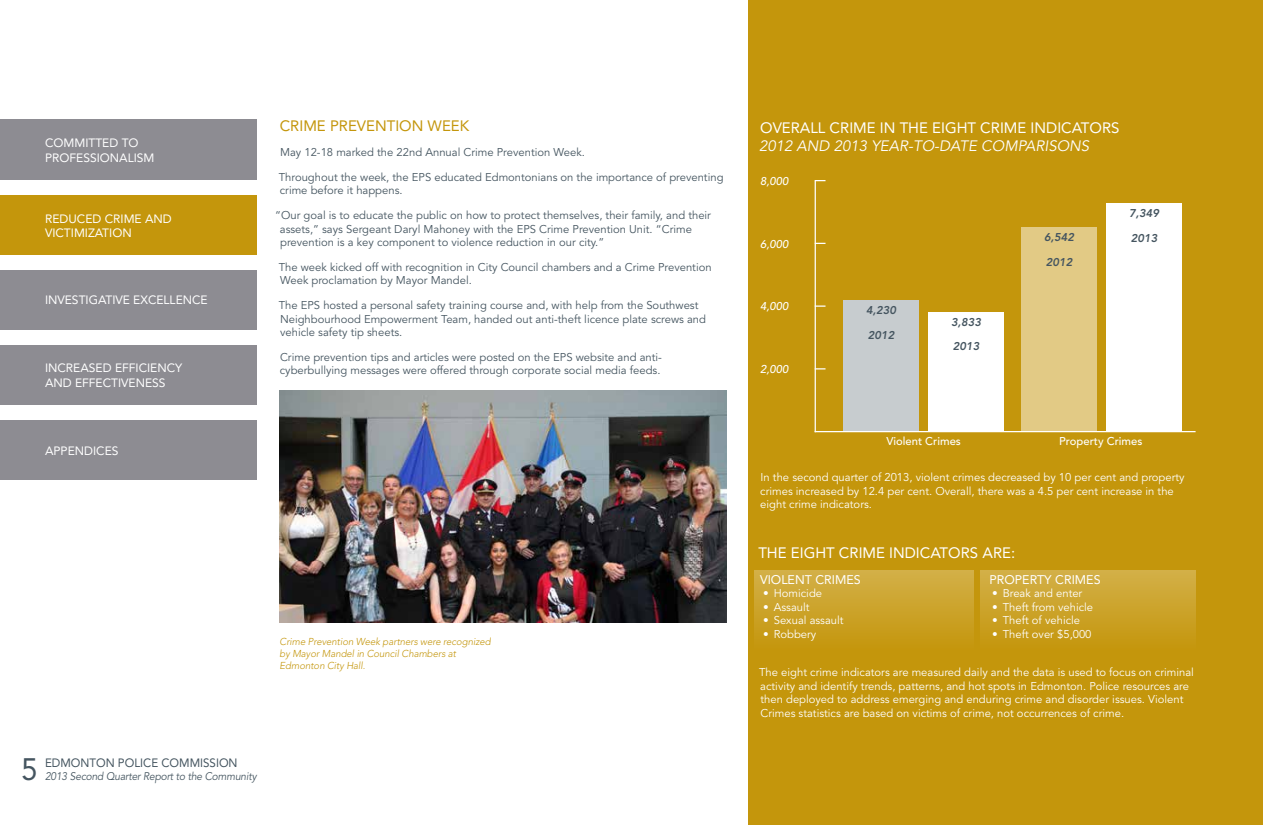
<style>
.page{position:relative;width:1263px;height:825px;background:#fff}
.page>*{position:absolute;margin:0;border:0;box-sizing:border-box;transform-origin:0 0}
.t1{font:30.75px "Avenir";color:#455560;scale:.96 1}
.t2{font:15px "Avenir";color:#fff}
.t3{font:italic 15px "Avenir";color:#fff}
.t4{font:15px "Avenir";color:#c4960c}
.t5{font:12.5px "Avenir";color:#fff}
.t6{font:12px/14.4px "Avenir";color:#fff}
.t7{font:12px "Avenir";color:#455560;scale:.96 1}
.t8{font:11.25px/13.5px "Avenir";color:#455560}
.t9{font:11.25px/13.5px "Avenir";color:#fff}
.t10{font:italic 800 11.25px/24.8px "Avenir";color:#455560}
.t11{font:500 11.25px "Avenir";color:#fff}
.t12{font:italic 500 11.25px "Avenir";color:#fff}
.t13{font:italic 11px "Avenir";letter-spacing:-.015em;color:#455560;scale:.93 1}
.t14{font:italic 300 10px/12px "Avenir";letter-spacing:-.005em;color:#c4960c}
</style>
<div class="page">
<div style="left:0;top:120px;width:257px;height:60px;background:#8d8c92"></div>
<div style="left:0;top:195px;width:257px;height:60px;background:#c4960c"></div>
<div style="left:0;top:270px;width:257px;height:60px;background:#8d8c92"></div>
<div style="left:0;top:420px;width:257px;height:60px;background:#8d8c92"></div>
<div style="left:0;top:345px;width:257px;height:60px;background:#8d8c92"></div>
<img style="left:280px;top:390px;width:446px;height:232px">
<div style="left:748px;top:0;width:514px;height:825px;background:#c4960c"></div>
<div style="left:754px;top:570px;width:219px;height:80px;background:linear-gradient(to bottom,#d3b048,#c5960d)"></div>
<div style="left:981px;top:570px;width:214px;height:80px;background:linear-gradient(to bottom,#d3b048,#c5960d)"></div>
<div style="left:1106px;top:203px;width:75px;height:229px;background:#fff"></div>
<div style="left:1021px;top:227px;width:75px;height:205px;background:#e2ca85"></div>
<div style="left:928px;top:312px;width:76px;height:120px;background:#fff"></div>
<div style="left:843px;top:300px;width:76px;height:132px;background:#c7cccf"></div>
<hr style="left:814px;top:180px;width:2px;height:252px;background:#fff">
<hr style="left:814px;top:431px;width:381px;height:1px;background:#fff">
<svg style="left:814px;top:368px;width:11px;height:2px"></svg>
<p class="t6" style="left:45px;top:136px;width:111px">COMMITTED TO<br>PROFESSIONALISM</p>
<p class="t6" style="left:45px;top:211px;width:128px">REDUCED CRIME AND<br>VICTIMIZATION</p>
<p class="t6" style="left:45px;top:293px;width:164px">I NVESTIGATIVE EXCELLENCE</p>
<p class="t6" style="left:45px;top:361px;width:139px">I NCREASED EFFICIENCY<br>AND EFFECTIVENESS</p>
<p class="t6" style="left:45px;top:443px;width:31px">APPENDI</p>
<p class="t6" style="left:96px;top:443px;width:16px">CES</p>
<h2 class="t4" style="left:280px;top:117px;width:191px">CRIME PREVENTION WEEK</h2>
<p class="t8" style="left:279px;top:140px;width:446px;line-height:24.8px">May 12-18 marked the 22nd Annual Crime Prevention Week.<br>Throughout the week, the EPS educated Edmontonians on the importance of preventing</p>
<p class="t8" style="left:275px;top:178px;width:437px;line-height:24.8px;text-indent:5px">crime before it happens.<br>“Our goal is to educate the public on how to protect themselves, their family, and their</p>
<p class="t8" style="left:280px;top:222px;width:413px">assets,” says Sergeant Daryl M ahoney with the EPS Crime Prevention U nit. “Crime prevention is a key component to violence reduction in our city.”</p>
<p class="t8" style="left:279px;top:261px;width:434px">The week kicked off with recognition in City Council chambers and a Crime Prevention<br>Week proclamation by Mayor Mandel.</p>
<p class="t8" style="left:279px;top:299px;width:429px">The EPS hosted a personal safety training course and, with help from the Southwest<br>N eighbourhood Empowerment Team, handed out anti-theft licence plate screws and vehicle safety tip sheets.</p>
<p class="t8" style="left:280px;top:351px;width:384px">Crime prevention tips and articles were posted on the EPS website and anti&shy;cyberbullying messages were offered through corporate social media feeds.</p>
<p class="t14" style="left:280px;top:636px;width:213px">Crime Prevention Week partners were recognized by Mayor Mandel in Council Chambers at<br>Edmonton City Hall.</p>
<h1 class="t1" style="left:21px;top:751px;width:19px">5</h1>
<p class="t7" style="left:45px;top:756px;width:10px">EDMONTON</p>
<p class="t7" style="left:118px;top:756px;width:63px">POLICE COMMISSION</p>
<p class="t13" style="left:45px;top:770px;width:229px">2013 Second Quarter Report to the Community</p>
<h2 class="t2" style="left:760px;top:119px;width:361px">OVERALL CRIME IN THE EIG HT CRIME I NDICATORS</h2>
<h2 class="t3" style="left:759px;top:137px;width:332px">2012 and 2013 YEAR-To-DATE Comparisons</h2>
<p class="t12" style="left:760px;top:175px;width:30px">8,000</p>
<p class="t12" style="left:760px;top:237px;width:30px">6,000</p>
<p class="t12" style="left:760px;top:300px;width:30px">4,000</p>
<p class="t12" style="left:760px;top:363px;width:30px">2,000</p>
<p class="t10" style="left:866px;top:298px;width:31px">4,230</p>
<p class="t10" style="left:868px;top:322px;width:28px">2012</p>
<p class="t10" style="left:951px;top:309px;width:31px">3,833<br>2013</p>
<p class="t11" style="left:886px;top:435px;width:76px">Violent Crimes</p>
<p class="t10" style="left:1129px;top:201px;width:31px">7,349</p>
<p class="t10" style="left:1044px;top:225px;width:31px">6,542</p>
<p class="t10" style="left:1130px;top:225px;width:28px">2013</p>
<p class="t10" style="left:1045px;top:250px;width:28px">2012</p>
<p class="t11" style="left:1059px;top:435px;width:85px">Property Crimes</p>
<p class="t9" style="left:760px;top:471px;width:426px">I n the second quarter of 2013, violent crimes decreased by 10 per cent and property crimes increased by 12.4 per cent. Overall, there was a 4.5 per cent increase in the eight crime indicators.</p>
<h2 class="t2" style="left:758px;top:544px;width:258px">THE EIG HT CRIME INDICATORS ARE:</h2>
<p class="t5" style="left:760px;top:572px;width:102px">VIOLENT CRIMES</p>
<p class="t9" style="left:763px;top:587px;width:60px">• Homicide</p>
<p class="t9" style="left:763px;top:601px;width:48px">• Assault</p>
<p class="t9" style="left:763px;top:614px;width:82px">• Sexual assault</p>
<p class="t9" style="left:763px;top:628px;width:55px">• Robbery</p>
<p class="t5" style="left:989px;top:572px;width:113px">PROPERTY CRIMES</p>
<p class="t9" style="left:992px;top:587px;width:92px">• Break and enter</p>
<p class="t9" style="left:992px;top:601px;width:103px">• Theft from vehicle</p>
<p class="t9" style="left:992px;top:614px;width:89px">• Theft of vehicle</p>
<p class="t9" style="left:992px;top:628px;width:101px">• Theft over $5,000</p>
<p class="t9" style="left:759px;top:666px;width:436px">The eight crime indicators are measured daily and the data is used to focus on criminal activity and identify trends, patterns, and hot spots in Edmonton. Police resources are then deployed to address emerging and enduring crime and disorder issues. Violent Crimes statistics are based on victims of crime, not occurrences of crime.</p>
</div>
